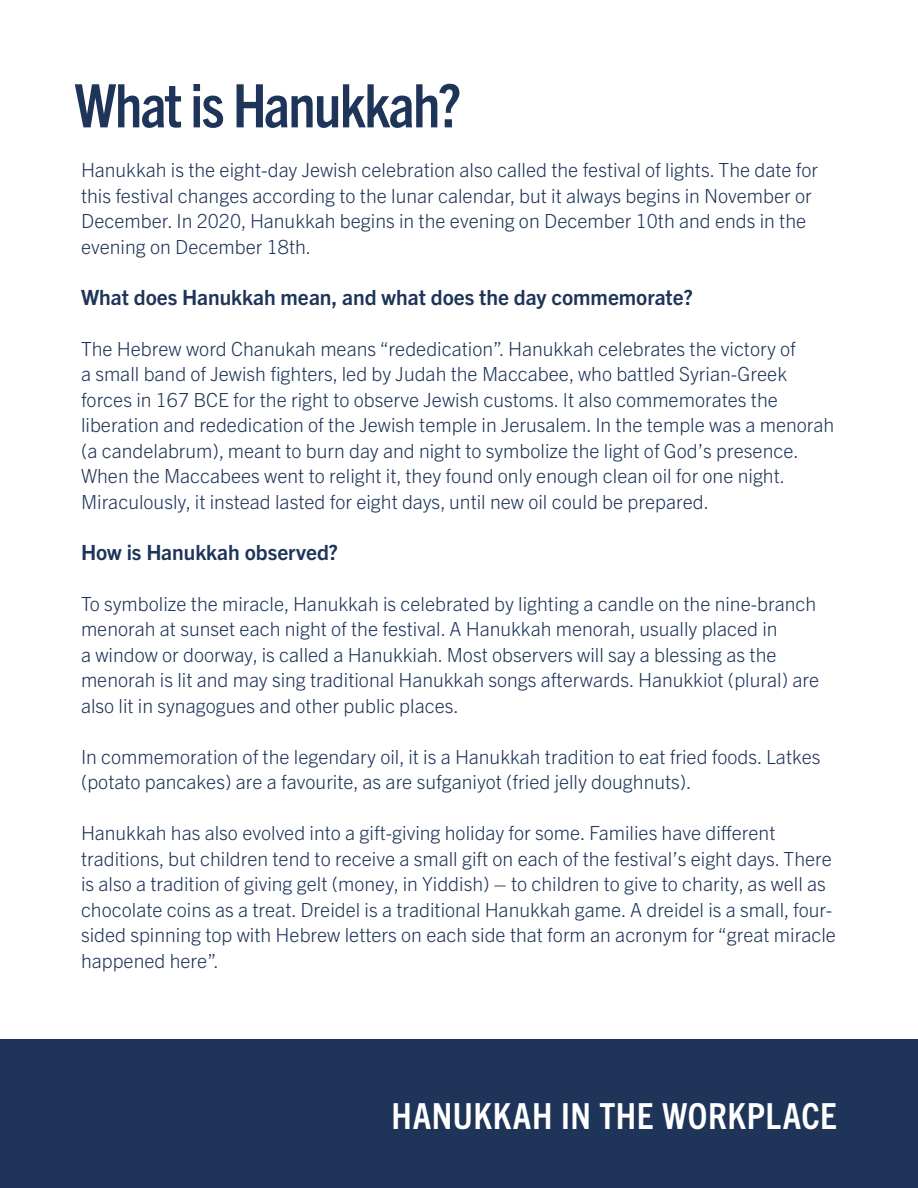
<style>
.page{position:relative;width:918px;height:1188px;background:#fff}
.page>*{position:absolute;margin:0;border:0;box-sizing:border-box;transform-origin:0 0}
.t1{font:700 condensed 60px "Trade Gothic Next LT Pro";letter-spacing:-.025em;color:#1e3458}
.t2{font:700 condensed 36px "Trade Gothic Next LT Pro";letter-spacing:.015em;color:#fff}
.t3{font:700 21px "Trade Gothic Next LT Pro";color:#1e3458}
.t4{font:300 19.5px/25.5px "Trade Gothic Next LT Pro";color:#1e3458}
</style>
<div class="page">
<div style="left:0;top:1040px;width:918px;height:148px;background:#1e3458"></div>
<p class="t1" style="left:74px;top:65px;width:388px">What is Hanukkah?</p>
<p class="t4" style="left:81px;top:156px;width:739px">Hanukkah is the eight-day Jewish celebration also called the festival of lights. The date for this festival changes according to the lunar calendar, but it always begins in November or December. In 2020, Hanukkah begins in the evening on December 10th and ends in the evening on December 18th.</p>
<p class="t3" style="left:81px;top:282px;width:613px">What does Hanukkah mean, and what does the day commemorate?</p>
<p class="t4" style="left:81px;top:334px;width:755px">The Hebrew word Chanukah means “rededication”. Hanukkah celebrates the victory of<br>a small band of Jewish fighters, led by Judah the Maccabee, who battled Syrian-Greek forces in 167 BCE for the right to observe Jewish customs. It also commemorates the liberation and rededication of the Jewish temple in Jerusalem. In the temple was a menorah (a candelabrum), meant to burn day and night to symbolize the light of God’s presence.<br>When the Maccabees went to relight it, they found only enough clean oil for one night.<br>Miraculously, it instead lasted for eight days, until new oil could be prepared.</p>
<p class="t3" style="left:81px;top:537px;width:259px">How is Hanukkah observed?</p>
<p class="t4" style="left:81px;top:589px;width:740px">To symbolize the miracle, Hanukkah is celebrated by lighting a candle on the nine-branch menorah at sunset each night of the festival. A Hanukkah menorah, usually placed in<br>a window or doorway, is called a Hanukkiah. Most observers will say a blessing as the menorah is lit and may sing traditional Hanukkah songs afterwards. Hanukkiot (plural) are also lit in synagogues and other public places.</p>
<p class="t4" style="left:81px;top:742px;width:741px">In commemoration of the legendary oil, it is a Hanukkah tradition to eat fried foods. Latkes (potato pancakes) are a favourite, as are sufganiyot (fried jelly doughnuts).</p>
<p class="t4" style="left:81px;top:819px;width:757px">Hanukkah has also evolved into a gift-giving holiday for some. Families have different traditions, but children tend to receive a small gift on each of the festival’s eight days. There is also a tradition of giving gelt (money, in Yiddish) – to children to give to charity, as well as chocolate coins as a treat. Dreidel is a traditional Hanukkah game. A dreidel is a small, four&shy;sided spinning top with Hebrew letters on each side that form an acronym for “great miracle happened here”.</p>
<p class="t2" style="left:392px;top:1091px;width:447px">HANUKKAH IN THE WORKPLACE</p>
</div>
